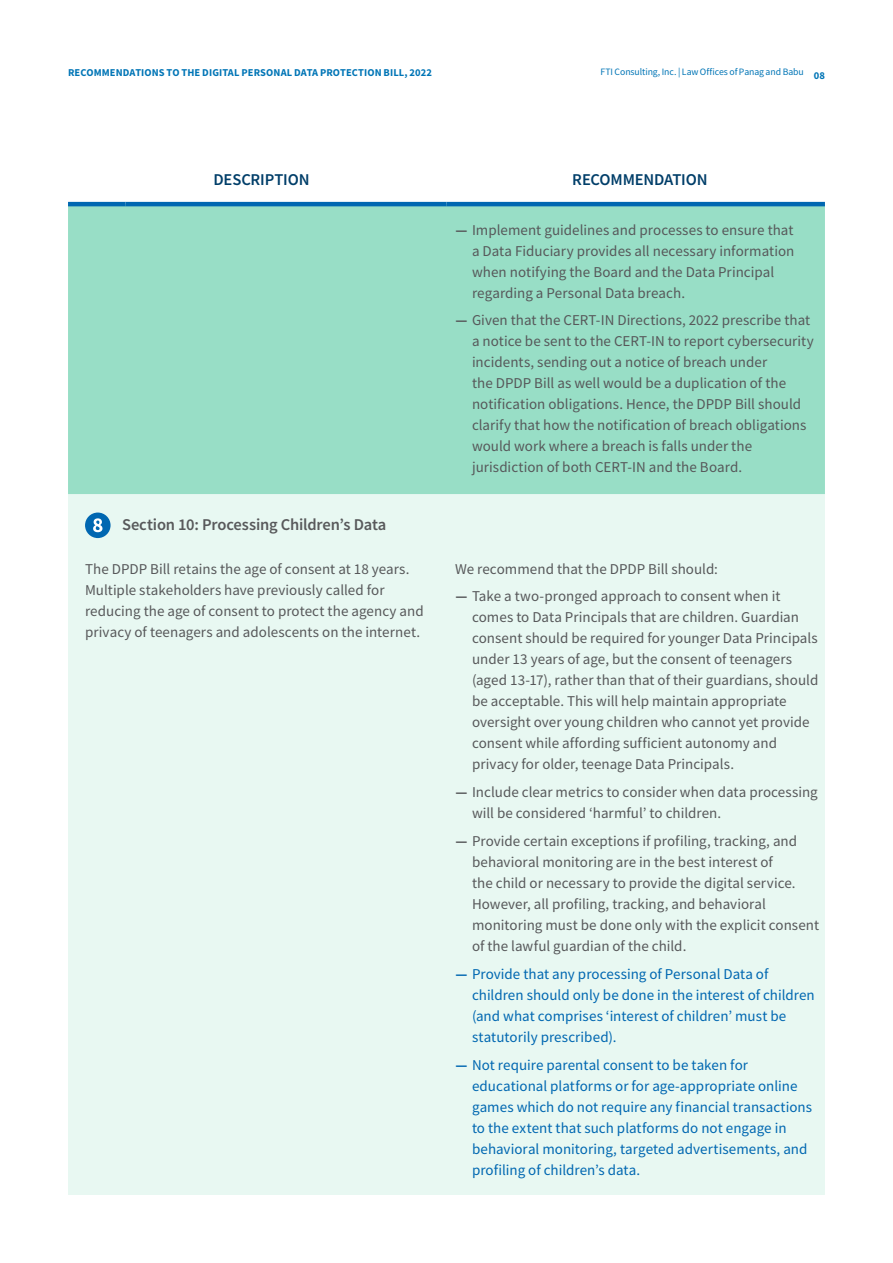
<style>
.page{position:relative;width:893px;height:1263px;background:#fff}
.page>*{position:absolute;margin:0;border:0;box-sizing:border-box;transform-origin:0 0}
.Subhead{font:600 16.5px "Source Sans Pro";letter-spacing:-.01em;color:#58595b}
.Subhead-2{font:600 16.5px "Source Sans Pro";letter-spacing:-.01em;color:#003e69}
.Info_Dash{font:15px/21px "Source Sans Pro";letter-spacing:.005em;color:#57585a}
.t1{font:15px/21px "Source Sans Pro";color:#0067b1}
.Running_head_dark_bl{font:700 10.5px "Source Sans Pro";letter-spacing:.01em;color:#0075b6}
.Boilerplate{font:9.75px "Source Sans Pro";letter-spacing:-.01em;color:#0075b6}
.s1{font-weight:700}
</style>
<div class="page">
<div style="left:68px;top:206px;width:757px;height:288px;background:#98dec6"></div>
<div style="left:68px;top:494px;width:757px;height:701px;background:#e8f8f2"></div>
<hr style="left:68px;top:202px;width:57px;height:4px;background:#0067b1">
<hr style="left:125px;top:202px;width:321px;height:4px;background:#0067b1">
<hr style="left:446px;top:202px;width:379px;height:4px;background:#0067b1">
<div style="left:85px;top:512px;width:26px;height:26px;background:#0067b1;border-radius:50%"></div>
<svg style="left:93px;top:518px;width:9px;height:14px"></svg>
<p class="Boilerplate" style="left:600px;top:66px;width:205px">FTI Consulting, Inc. | Law Offices of Panag and Babu</p>
<p class="Running_head_dark_bl" style="left:68px;top:65px;width:365px">RECOMMENDATIONS TO THE DIGITAL PERSONAL DATA PROTECTION BILL, 2022</p>
<p class="Running_head_dark_bl" style="left:814px;top:68px;width:13px">08</p>
<p class="Subhead-2" style="left:213px;top:168px;width:98px">DESCRIPTION</p>
<p class="Subhead-2" style="left:572px;top:168px;width:137px">RECOMMENDATION</p>
<p class="Info_Dash" style="left:472px;top:219px;width:324px;text-indent:-16px"><span class="s1">—</span> Implement guidelines and processes to ensure that a Data Fiduciary provides all necessary information when notifying the Board and the Data Principal regarding a Personal Data breach.</p>
<p class="Info_Dash" style="left:472px;top:310px;width:343px;text-indent:-16px"><span class="s1">—</span> Given that the CERT-IN Directions, 2022 prescribe that a notice be sent to the CERT-IN to report cybersecurity incidents, sending out a notice of breach under<br>the DPDP Bill as well would be a duplication of the notification obligations. Hence, the DPDP Bill should clarify that how the notification of breach obligations would work where a breach is falls under the jurisdiction of both CERT-IN and the Board.</p>
<p class="Subhead" style="left:122px;top:514px;width:266px">Section 10: Processing Children’s Data</p>
<p class="Info_Dash" style="left:85px;top:558px;width:340px">The DPDP Bill retains the age of consent at 18 years.<br>Multiple stakeholders have previously called for reducing the age of consent to protect the agency and privacy of teenagers and adolescents on the internet.</p>
<p class="Info_Dash" style="left:455px;top:558px;width:264px">We recommend that the DPDP Bill should:</p>
<p class="Info_Dash" style="left:472px;top:586px;width:348px;text-indent:-16px"><span class="s1">—</span> Take a two-pronged approach to consent when it comes to Data Principals that are children. Guardian consent should be required for younger Data Principals under 13 years of age, but the consent of teenagers (aged 13-17), rather than that of their guardians, should be acceptable. This will help maintain appropriate oversight over young children who cannot yet provide consent while affording sufficient autonomy and privacy for older, teenage Data Principals.</p>
<p class="Info_Dash" style="left:472px;top:782px;width:347px;text-indent:-16px"><span class="s1">—</span> Include clear metrics to consider when data processing will be considered ‘harmful’ to children.</p>
<p class="Info_Dash" style="left:472px;top:830px;width:349px;text-indent:-16px"><span class="s1">—</span> Provide certain exceptions if profiling, tracking, and behavioral monitoring are in the best interest of<br>the child or necessary to provide the digital service.<br>However, all profiling, tracking, and behavioral monitoring must be done only with the explicit consent of the lawful guardian of the child.</p>
<p class="t1" style="left:472px;top:963px;width:344px;text-indent:-16px"><span class="s1">—</span> Provide that any processing of Personal Data of children should only be done in the interest of children (and what comprises ‘interest of children’ must be statutorily prescribed).</p>
<p class="t1" style="left:472px;top:1054px;width:342px;text-indent:-16px"><span class="s1">—</span> Not require parental consent to be taken for educational platforms or for age-appropriate online games which do not require any financial transactions to the extent that such platforms do not engage in behavioral monitoring, targeted advertisements, and profiling of children’s data.</p>
</div>
